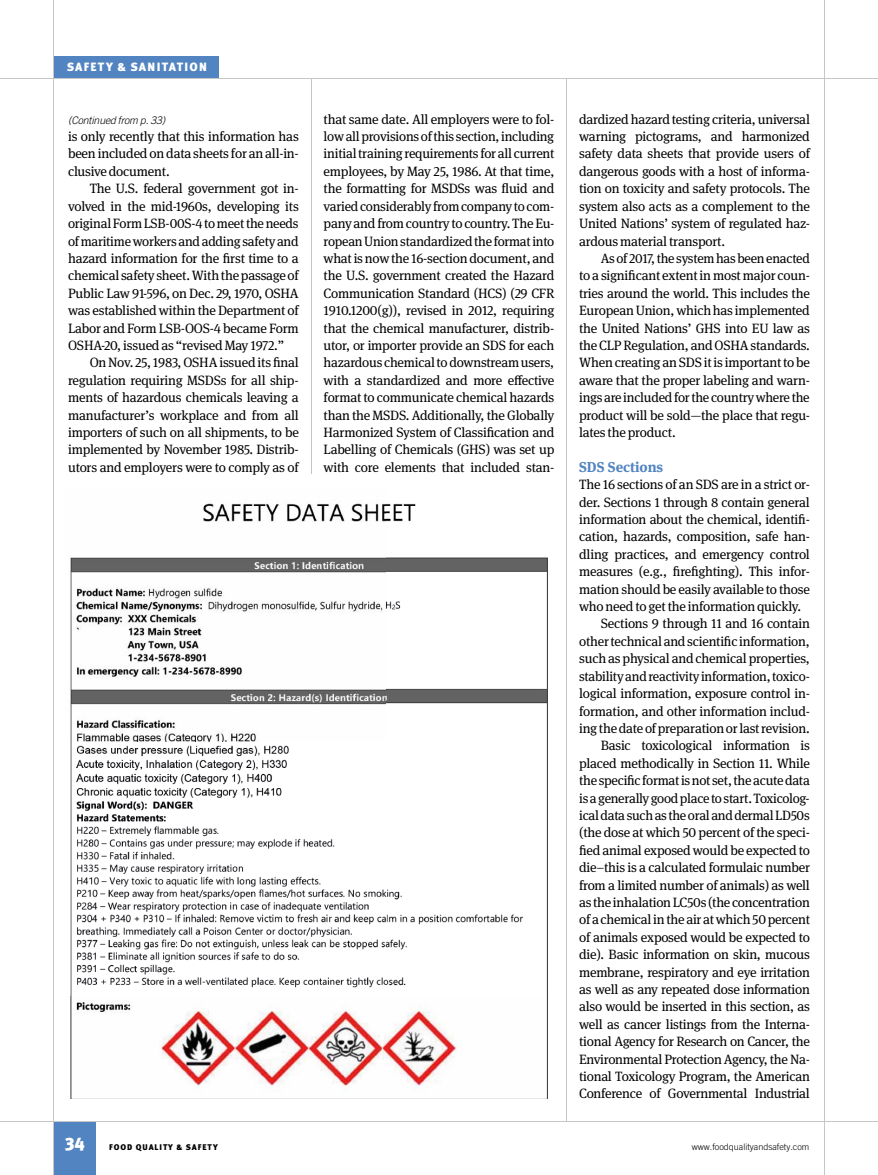
<style>
.page{position:relative;width:878px;height:1175px;background:#fff}
.page>*{position:absolute;margin:0;border:0;box-sizing:border-box;transform-origin:0 0}
.t1{font:900 18px "Meta OT";color:#fff}
.t2{font:700 14.25px "Meta Serif OT";letter-spacing:-.005em;color:#5184c0}
.t3{font:13.5px/17.4px "Meta Serif OT";letter-spacing:-.02em;color:#000;text-align:justify}
.t4{font:900 12px "Meta OT";letter-spacing:.11em;color:#fff}
.t5{font:italic 300 10.5px "Trade Gothic LT Com";letter-spacing:-.015em;color:#000}
.t6{font:300 9px "Trade Gothic LT Com";color:#000}
.t7{font:900 8.25px "Meta OT";letter-spacing:.11em;color:#000}
</style>
<div class="page">
<img style="left:70px;top:503px;width:477px;height:595px">
<div style="left:54px;top:1121px;width:41px;height:53px;background:#5184c0"></div>
<hr style="left:0;top:1120px;width:878px;height:1px;background:#c6c6c6">
<hr style="left:823px;top:0;width:1px;height:1174px;background:#c6c6c6">
<hr style="left:566px;top:79px;width:1px;height:1042px;background:#c6c6c6">
<hr style="left:311px;top:79px;width:1px;height:395px;background:#c6c6c6">
<div style="left:54px;top:57px;width:165px;height:22px;background:#5184c0"></div>
<hr style="left:0;top:78px;width:878px;height:1px;background:#c6c6c6">
<hr style="left:53px;top:0;width:1px;height:1174px;background:#c6c6c6">
<p class="t4" style="left:67px;top:60px;width:142px">SAFETY &amp; SANITATION</p>
<p class="t5" style="left:68px;top:114px;width:99px">(Continued from p. 33)</p>
<p class="t3" style="left:68px;top:128px;width:232px">is only recently that this information has been included on data sheets for an all-in&shy;clusive document.</p>
<p class="t3" style="left:68px;top:180px;width:232px;text-indent:22px">The U.S. federal government got in&shy;volved in the mid-1960s, developing its original Form LSB-00S-4 to meet the needs of maritime workers and adding safety and hazard information for the first time to a chemical safety sheet. With the passage of Public Law 91-596, on Dec. 29, 1970, OSHA was established within the Department of Labor and Form LSB-OOS-4 became Form OSHA-20, issued as “revised May 1972.”</p>
<p class="t3" style="left:68px;top:354px;width:232px;text-indent:22px">On Nov. 25, 1983, OSHA issued its final regulation requiring MSDSs for all ship&shy;ments of hazardous chemicals leaving a manufacturer’s workplace and from all importers of such on all shipments, to be implemented by November 1985. Distrib&shy;utors and employers were to comply as of</p>
<p class="t3" style="left:323px;top:110px;width:232px">that same date. All employers were to fol&shy;low all provisions of this section, including initial training requirements for all current employees, by May 25, 1986. At that time, the formatting for MSDSs was fluid and varied considerably from company to com&shy;pany and from country to country. The Eu&shy;ropean Union standardized the format into what is now the 16-section document, and the U.S. government created the Hazard Communication Standard (HCS) (29 CFR 1910.1200(g)), revised in 2012, requiring that the chemical manufacturer, distrib&shy;utor, or importer provide an SDS for each hazardous chemical to downstream users, with a standardized and more effective format to communicate chemical hazards than the MSDS. Additionally, the Globally Harmonized System of Classification and Labelling of Chemicals (GHS) was set up with core elements that included stan-</p>
<p class="t3" style="left:579px;top:110px;width:232px">dardized hazard testing criteria, universal warning pictograms, and harmonized safety data sheets that provide users of dangerous goods with a host of informa&shy;tion on toxicity and safety protocols. The system also acts as a complement to the United Nations’ system of regulated haz&shy;ardous material transport.</p>
<p class="t3" style="left:579px;top:249px;width:232px;text-indent:22px">As of 2017, the system has been enacted to a significant extent in most major coun&shy;tries around the world. This includes the European Union, which has implemented the United Nations’ GHS into EU law as the CLP Regulation, and OSHA standards.<br>When creating an SDS it is important to be aware that the proper labeling and warn&shy;ings are included for the country where the product will be sold—the place that regu&shy;lates the product.</p>
<p class="t2" style="left:579px;top:458px;width:86px">SDS Sections</p>
<p class="t3" style="left:579px;top:476px;width:232px">The 16 sections of an SDS are in a strict or-</p>
<p class="t3" style="left:579px;top:493px;width:232px">der. Sections 1 through 8 contain general</p>
<p class="t3" style="left:579px;top:510px;width:232px">information about the chemical, identifi-</p>
<p class="t3" style="left:579px;top:528px;width:232px">cation, hazards, composition, safe han-</p>
<p class="t3" style="left:579px;top:545px;width:232px">dling practices, and emergency control</p>
<p class="t3" style="left:579px;top:563px;width:232px">measures (e.g., firefighting). This infor-</p>
<p class="t3" style="left:579px;top:580px;width:232px">mation should be easily available to those</p>
<p class="t3" style="left:579px;top:597px;width:223px">who need to get the information quickly.</p>
<p class="t3" style="left:600px;top:615px;width:211px">Sections 9 through 11 and 16 contain</p>
<p class="t3" style="left:579px;top:632px;width:232px">other technical and scientific information,</p>
<p class="t3" style="left:579px;top:650px;width:232px">such as physical and chemical properties,</p>
<p class="t3" style="left:579px;top:667px;width:232px">stability and reactivity information, toxico-</p>
<p class="t3" style="left:579px;top:684px;width:232px">logical information, exposure control in-</p>
<p class="t3" style="left:579px;top:702px;width:232px">formation, and other information includ-</p>
<p class="t3" style="left:579px;top:719px;width:232px">ing the date of preparation or last revision.</p>
<p class="t3" style="left:600px;top:737px;width:211px">Basic toxicological information is</p>
<p class="t3" style="left:579px;top:754px;width:232px">placed methodically in Section 11. While</p>
<p class="t3" style="left:579px;top:771px;width:232px">the specific format is not set, the acute data</p>
<p class="t3" style="left:579px;top:789px;width:232px">is a generally good place to start. Toxicolog-</p>
<p class="t3" style="left:579px;top:806px;width:232px">ical data such as the oral and dermal LD50s</p>
<p class="t3" style="left:579px;top:824px;width:232px">(the dose at which 50 percent of the speci-</p>
<p class="t3" style="left:579px;top:841px;width:232px">fied animal exposed would be expected to</p>
<p class="t3" style="left:579px;top:858px;width:232px">die–this is a calculated formulaic number</p>
<p class="t3" style="left:579px;top:876px;width:232px">from a limited number of animals) as well</p>
<p class="t3" style="left:579px;top:893px;width:232px">as the inhalation LC50s (the concentration</p>
<p class="t3" style="left:579px;top:911px;width:232px">of a chemical in the air at which 50 percent</p>
<p class="t3" style="left:579px;top:928px;width:232px">of animals exposed would be expected to</p>
<p class="t3" style="left:579px;top:945px;width:232px">die). Basic information on skin, mucous</p>
<p class="t3" style="left:579px;top:963px;width:232px">membrane, respiratory and eye irritation</p>
<p class="t3" style="left:579px;top:980px;width:232px">as well as any repeated dose information</p>
<p class="t3" style="left:579px;top:998px;width:232px">also would be inserted in this section, as</p>
<p class="t3" style="left:579px;top:1015px;width:232px">well as cancer listings from the Interna-</p>
<p class="t3" style="left:579px;top:1032px;width:232px">tional Agency for Research on Cancer, the</p>
<p class="t3" style="left:579px;top:1050px;width:232px">Environmental Protection Agency, the Na-</p>
<p class="t3" style="left:579px;top:1067px;width:232px">tional Toxicology Program, the American</p>
<p class="t3" style="left:579px;top:1085px;width:232px">Conference of Governmental Industrial</p>
<h1 class="t1" style="left:65px;top:1133px;width:21px">34</h1>
<p class="t7" style="left:109px;top:1142px;width:110px">FOOD QUALITY &amp; SAFETY</p>
<p class="t6" style="left:691px;top:1141px;width:119px">www.foodqualityandsafety.com</p>
</div>
